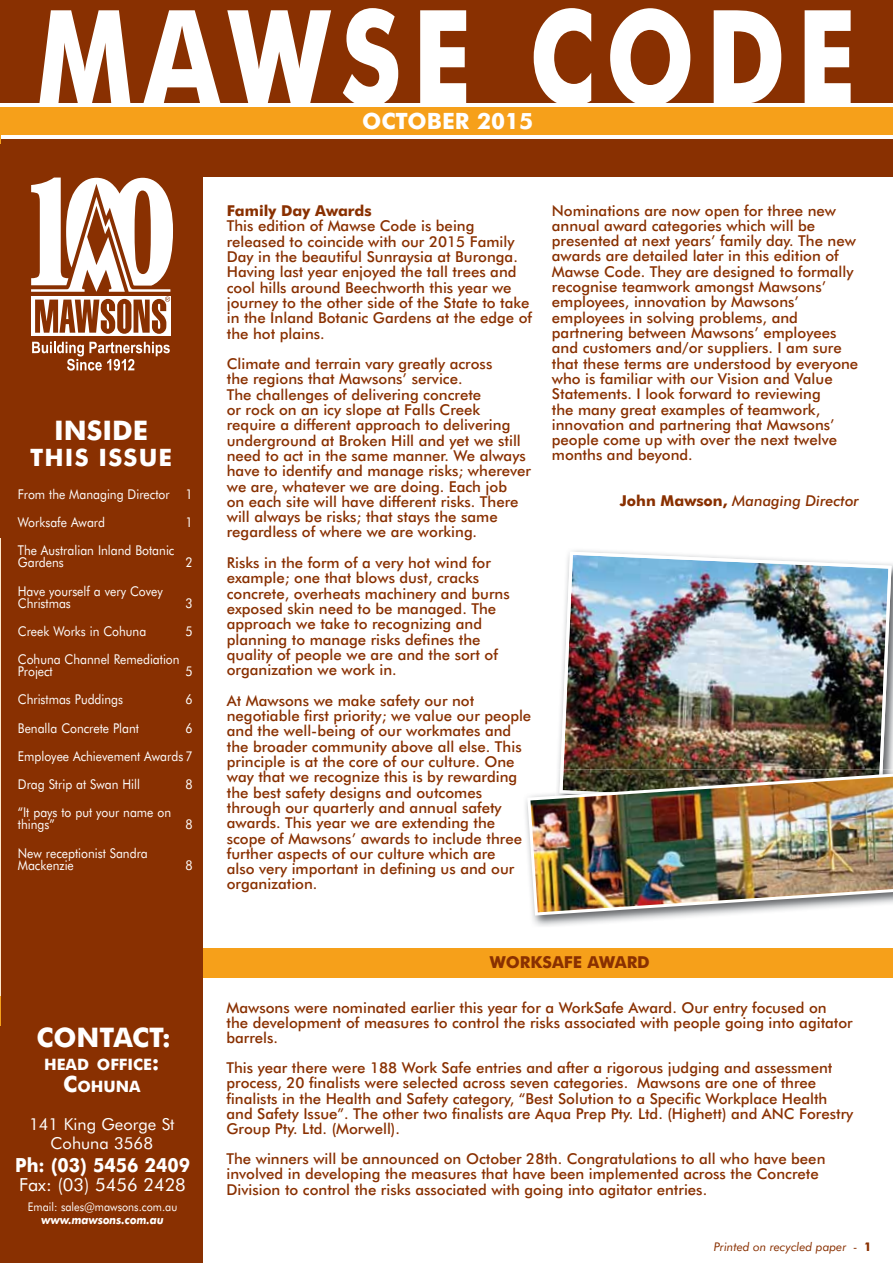
<style>
.page{position:relative;width:893px;height:1263px;background:#fff}
.page>*{position:absolute;margin:0;border:0;box-sizing:border-box;transform-origin:0 0}
.t1{font:700 131.25px "Futura BT";letter-spacing:.1em;color:#fff;scale:.8 1}
.t2{font:700 27px "Futura BT";color:#fff}
.t3{font:700 24px "Futura BT";letter-spacing:.05em;color:#fff}
.t4{font:700 22.5px "Futura BT";color:#fff}
.t5{font:700 19.5px "Futura BT";color:#fff;scale:.93 1}
.t6{font:18px "Futura BT";color:#fff}
.t7{font:16.5px/19.5px "Futura BT";color:#fff;text-align:center}
.t8{font:700 16.5px "Futura BT";color:#893001}
.t9{font:700 15.75px/22.5px "Futura BT";color:#fff;text-align:center}
.t10{font:500 15px/15.3px "Futura BT";color:#893001}
.t11{font:italic 500 15px "Futura BT";color:#893001}
.t12{font:700 15px "Futura BT";color:#893001}
.t13{font:13.5px/12px "Futura BT";color:#fff;scale:.9 1}
.t14{font:12px "Futura BT";color:#fff;scale:.9 1}
.t15{font:italic 12px "Futura BT";color:#893001}
.t16{font:italic 700 12px "Futura BT";color:#fff;scale:.9 1}
.s1{font-size:22.5px}
.s2{font-weight:700;font-style:normal}
</style>
<div class="page">
<div style="left:202px;top:948px;width:691px;height:30px;background:#f6a01a"></div>
<div style="left:201px;top:139px;width:692px;height:38px;background:#893001"></div>
<div style="left:0;top:140px;width:203px;height:1123px;background:#893001"></div>
<div style="left:0;top:107px;width:893px;height:27px;background:#f6a01a"></div>
<div style="left:0;top:0;width:893px;height:102px;background:#893001"></div>
<svg style="left:32px;top:342px;width:138px;height:29px"></svg>
<div style="left:31px;top:296px;width:139px;height:40px;background:#fff"></div>
<svg style="left:31px;top:178px;width:142px;height:156px"></svg>
<hr style="left:0;top:112px;width:1px;height:32px;background:#f6a01a">
<hr style="left:0;top:538px;width:1px;height:462px;background:#fee8cb">
<img style="left:559px;top:552px;width:332px;height:218px">
<img style="left:525px;top:770px;width:368px;height:156px">
<img style="left:559px;top:770px;width:324px;height:4px">
<img style="left:527px;top:774px;width:366px;height:141px">
<h1 class="t1" style="left:36px;top:-22px;width:1026px">MAWSE CODE</h1>
<h3 class="t4" style="left:362px;top:108px;width:173px">OCTOBER 2015</h3>
<h2 class="t2" style="left:54px;top:414px;width:96px">INSIDE</h2>
<h3 class="t3" style="left:30px;top:443px;width:144px">THIS ISSUE</h3>
<p class="t13" style="left:18px;top:480px;width:196px;line-height:28.2px">From the Managing Director 1<br>Worksafe Award</p>
<p class="t13" style="left:185px;top:516px;width:9px">1</p>
<p class="t13" style="left:18px;top:544px;width:175px">The Australian Inland Botanic<br>Gardens</p>
<p class="t13" style="left:18px;top:585px;width:163px">Have yourself a very Covey<br>Christmas</p>
<p class="t13" style="left:185px;top:556px;width:9px">2</p>
<p class="t13" style="left:185px;top:597px;width:9px">3</p>
<p class="t13" style="left:18px;top:625px;width:144px">Creek Works in Cohuna</p>
<p class="t13" style="left:185px;top:625px;width:9px">5</p>
<p class="t13" style="left:18px;top:653px;width:181px">Cohuna Channel Remediation<br>Project</p>
<p class="t13" style="left:185px;top:665px;width:9px">5</p>
<p class="t13" style="left:18px;top:693px;width:118px">Christmas Puddings</p>
<p class="t13" style="left:185px;top:693px;width:9px">6</p>
<p class="t13" style="left:18px;top:722px;width:136px">Benalla Concrete Plant</p>
<p class="t13" style="left:18px;top:714px;width:196px;line-height:28.2px;text-align:justify;text-indent:168px">6<br>Employee Achievement Awards 7<br>Drag Strip at Swan Hill</p>
<p class="t13" style="left:185px;top:778px;width:9px">8</p>
<p class="t13" style="left:18px;top:806px;width:172px">“It pays to put your name on things”</p>
<p class="t13" style="left:18px;top:847px;width:146px">New receptionist Sandra<br>Mackenzie</p>
<p class="t13" style="left:185px;top:818px;width:9px">8</p>
<p class="t13" style="left:185px;top:859px;width:9px">8</p>
<h2 class="t2" style="left:36px;top:1021px;width:136px">CONTACT:</h2>
<p class="t9" style="left:44px;top:1053px;width:117px">HEAD OFFICE<span class="s1">:<br>C</span>OHUNA</p>
<p class="t7" style="left:29px;top:1114px;width:147px">141 King George St<br>Cohuna 3568</p>
<h3 class="t5" style="left:15px;top:1153px;width:189px">Ph: (03) 5456 2409</h3>
<p class="t6" style="left:19px;top:1174px;width:168px">Fax: (03) 5456 2428</p>
<p class="t14" style="left:28px;top:1199px;width:167px">Email: sales@mawsons.com.au</p>
<p class="t16" style="left:42px;top:1213px;width:137px">www.mawsons.com.au</p>
<p class="t12" style="left:227px;top:202px;width:147px">Family Day Awards</p>
<p class="t10" style="left:227px;top:218px;width:307px">This edition of Mawse Code is being released to coincide with our 2015 Family Day in the beautiful Sunraysia at Buronga.<br>Having last year enjoyed the tall trees and cool hills around Beechworth this year we journey to the other side of the State to take in the Inland Botanic Gardens at the edge of the hot plains.</p>
<p class="t10" style="left:227px;top:356px;width:306px">Climate and terrain vary greatly across<br>the regions that Mawsons’ service.<br>The challenges of delivering concrete<br>or rock on an icy slope at Falls Creek require a different approach to delivering underground at Broken Hill and yet we still need to act in the same manner. We always have to identify and manage risks; wherever we are, whatever we are doing. Each job<br>on each site will have different risks. There will always be risks; that stays the same regardless of where we are working.</p>
<p class="t10" style="left:227px;top:555px;width:284px">Risks in the form of a very hot wind for example; one that blows dust, cracks concrete, overheats machinery and burns exposed skin need to be managed. The approach we take to recognizing and planning to manage risks defines the quality of people we are and the sort of organization we work in.</p>
<p class="t10" style="left:227px;top:693px;width:306px">At Mawsons we make safety our not negotiable first priority; we value our people and the well-being of our workmates and the broader community above all else. This principle is at the core of our culture. One way that we recognize this is by rewarding the best safety designs and outcomes through our quarterly and annual safety awards. This year we are extending the scope of Mawsons’ awards to include three further aspects of our culture which are<br>also very important in defining us and our organization.</p>
<p class="t10" style="left:552px;top:202px;width:308px">Nominations are now open for three new annual award categories which will be presented at next years’ family day. The new awards are detailed later in this edition of Mawse Code. They are designed to formally recognise teamwork amongst Mawsons’ employees, innovation by Mawsons’ employees in solving problems, and partnering between Mawsons’ employees and customers and/or suppliers. I am sure that these terms are understood by everyone who is familiar with our Vision and Value Statements. I look forward to reviewing<br>the many great examples of teamwork, innovation and partnering that Mawsons’ people come up with over the next twelve months and beyond.</p>
<p class="t11" style="left:620px;top:492px;width:241px"><span class="s2">John Mawson,</span> Managing Director</p>
<p class="t8" style="left:490px;top:952px;width:162px">WORKSAFE AWARD</p>
<p class="t10" style="left:226px;top:1000px;width:628px">Mawsons were nominated earlier this year for a WorkSafe Award. Our entry focused on<br>the development of measures to control the risks associated with people going into agitator barrels.</p>
<p class="t10" style="left:226px;top:1060px;width:628px">This year there were 188 Work Safe entries and after a rigorous judging and assessment process, 20 finalists were selected across seven categories. Mawsons are one of three finalists in the Health and Safety category, “Best Solution to a Specific Workplace Health and Safety Issue”. The other two finalists are Aqua Prep Pty. Ltd. (Highett) and ANC Forestry Group Pty. Ltd. (Morwell).</p>
<p class="t10" style="left:226px;top:1151px;width:600px">The winners will be announced on October 28th. Congratulations to all who have been involved in developing the measures that have been implemented across the Concrete<br>Division to control the risks associated with going into agitator entries.</p>
<p class="t15" style="left:714px;top:1240px;width:159px">Printed on recycled paper - <span class="s2">1</span></p>
</div>
